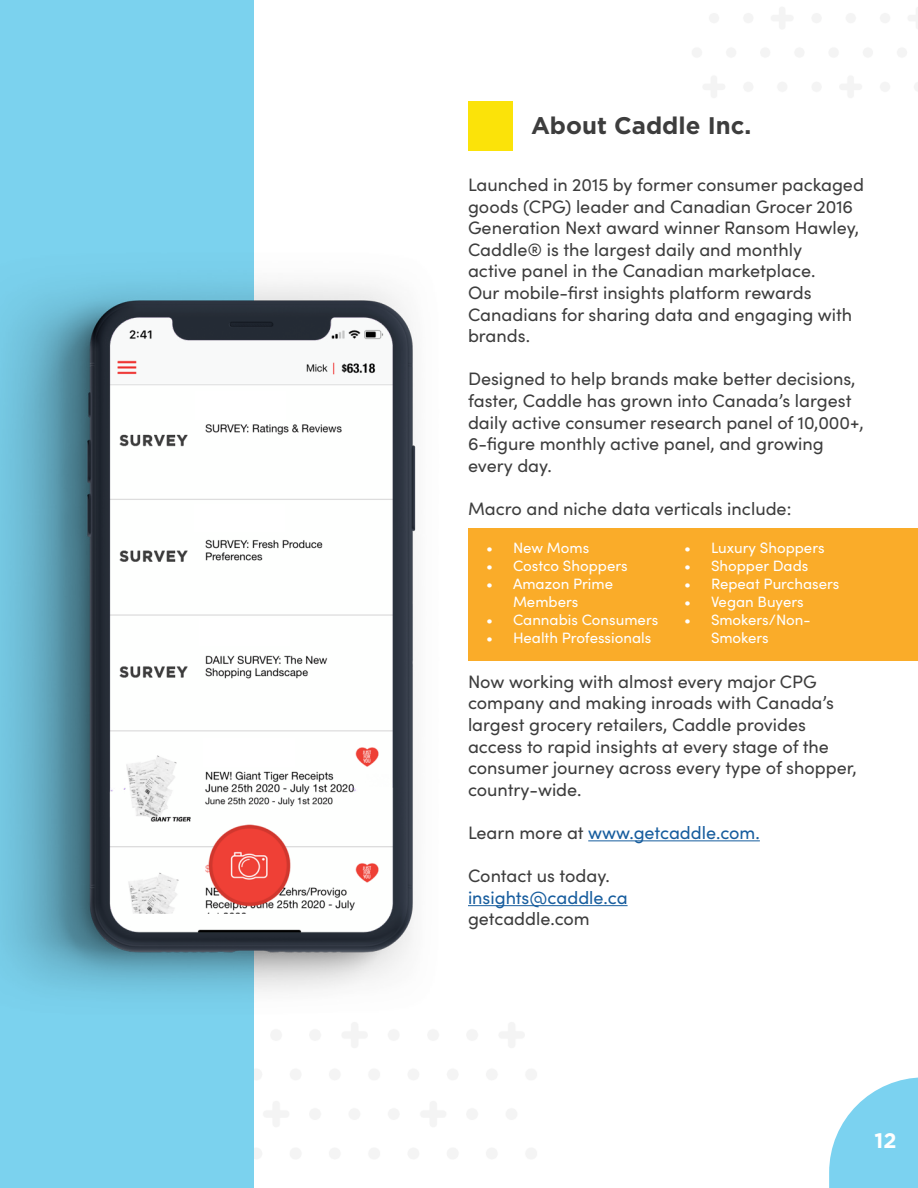
<style>
.page{position:relative;width:918px;height:1188px;background:#fff}
.page>*{position:absolute;margin:0;border:0;box-sizing:border-box;transform-origin:0 0}
.t1{font:700 24px "Gotham";color:#3d3d3d}
.t2{font:700 21px "Gotham";color:#fff}
.t3{font:18px/21.6px "Sofia Pro";color:#3d3d3d}
.t4{font:18px "Sofia Pro";color:#175d9e}
.t5{font:15px/18px "Sofia Pro";color:#fff;text-align:center}
.s1{color:#3d3d3d}
</style>
<div class="page">
<div style="left:468px;top:528px;width:450px;height:133px;background:#faac29"></div>
<svg style="left:829px;top:1077px;width:89px;height:111px"></svg>
<div style="left:0;top:0;width:254px;height:1188px;background:#7bd2ee"></div>
<img style="left:0;top:283px;width:439px;height:765px">
<div style="left:195px;top:392px;width:91px;height:27px;background:#fff"></div>
<div style="left:194px;top:505px;width:91px;height:27px;background:#fff"></div>
<div style="left:199px;top:618px;width:90px;height:28px;background:#fff"></div>
<div style="left:204px;top:739px;width:91px;height:27px;background:#fff"></div>
<hr style="left:588px;top:840px;width:172px;height:1px;background:#175d9e">
<hr style="left:468px;top:905px;width:160px;height:1px;background:#175d9e">
<div style="left:468px;top:102px;width:45px;height:49px;background:#fbe309"></div>
<p class="t1" style="left:531px;top:110px;width:222px">About Caddle Inc.</p>
<p class="t3" style="left:468px;top:173px;width:397px">Launched in 2015 by former consumer packaged goods (CPG) leader and Canadian Grocer 2016<br>Generation Next award winner Ransom Hawley, Caddle® is the largest daily and monthly<br>active panel in the Canadian marketplace.<br>Our mobile-first insights platform rewards Canadians for sharing data and engaging with brands.</p>
<p class="t3" style="left:468px;top:367px;width:397px">Designed to help brands make better decisions, faster, Caddle has grown into Canada’s largest daily active consumer research panel of 10,000+, 6-figure monthly active panel, and growing every day.</p>
<p class="t3" style="left:468px;top:497px;width:325px">Macro and niche data verticals include:</p>
<p class="t5" style="left:486px;top:538px;width:105px">• New Moms</p>
<p class="t5" style="left:486px;top:556px;width:143px">• Costco Shoppers</p>
<p class="t5" style="left:486px;top:574px;width:129px">• Amazon Prime<br>Members</p>
<p class="t5" style="left:486px;top:610px;width:174px">• Cannabis Consumers</p>
<p class="t5" style="left:486px;top:628px;width:167px">• Health Professionals</p>
<p class="t5" style="left:684px;top:538px;width:142px">• Luxury Shoppers</p>
<p class="t5" style="left:684px;top:556px;width:126px">• Shopper Dads</p>
<p class="t5" style="left:684px;top:574px;width:157px">• Repeat Purchasers</p>
<p class="t5" style="left:684px;top:592px;width:121px">• Vegan Buyers</p>
<p class="t5" style="left:711px;top:610px;width:101px;text-align:left;text-indent:-27px">• Smokers/Non-<br>Smokers</p>
<p class="t3" style="left:468px;top:670px;width:390px">Now working with almost every major CPG company and making inroads with Canada’s largest grocery retailers, Caddle provides access to rapid insights at every stage of the consumer journey across every type of shopper, country-wide.</p>
<p class="t4" style="left:468px;top:820px;width:293px"><span class="s1">Learn more at</span> www.getcaddle.com.</p>
<p class="t3" style="left:468px;top:864px;width:144px">Contact us today.</p>
<p class="t4" style="left:468px;top:884px;width:161px">insights@caddle.ca</p>
<p class="t3" style="left:468px;top:907px;width:123px">getcaddle.com</p>
<p class="t2" style="left:875px;top:1126px;width:23px">12</p>
</div>
